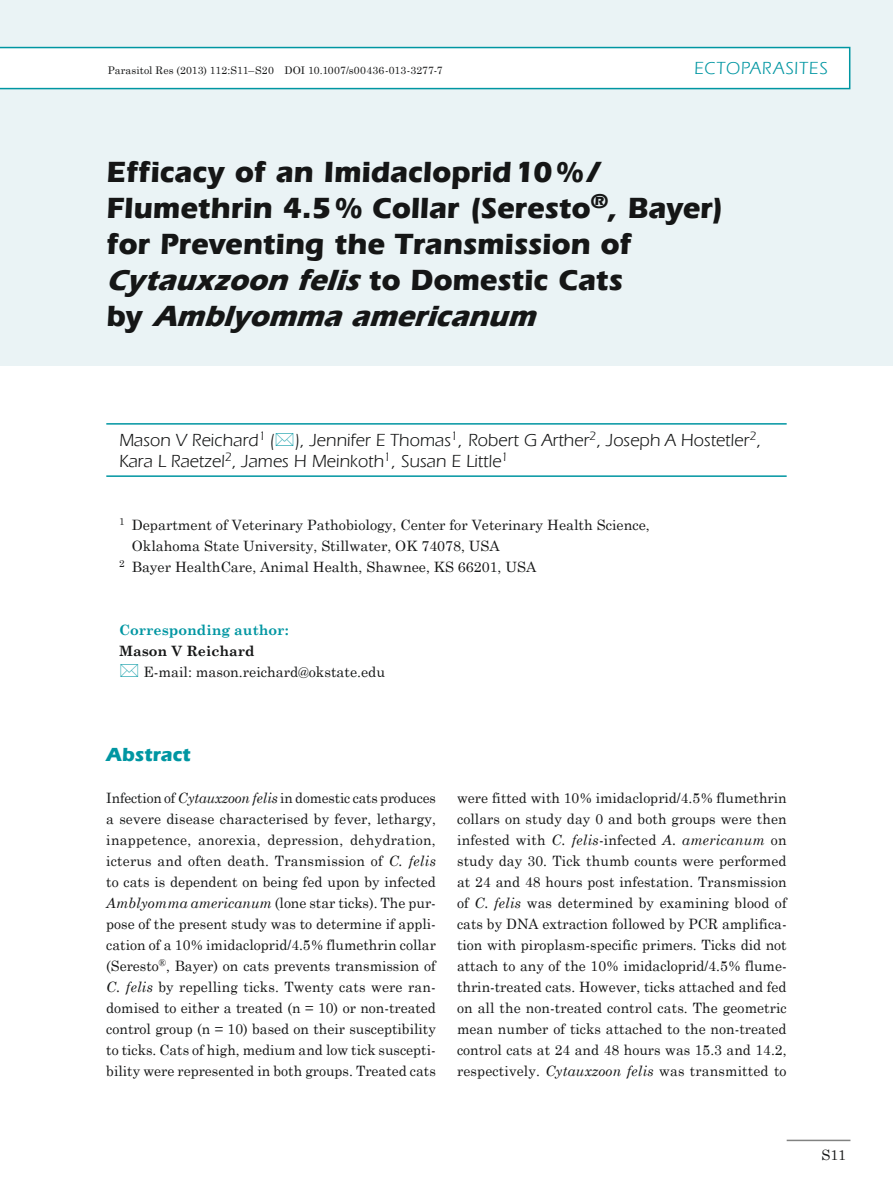
<style>
.page{position:relative;width:893px;height:1187px;background:#fff}
.page>*{position:absolute;margin:0;border:0;box-sizing:border-box;transform-origin:0 0}
.t1{font:700 30px/36px "Itc Eras";letter-spacing:-.005em;color:#151616}
.t2{font:700 19.5px "Itc Eras";color:#0096a2}
.t3{font:18px/21px "ITC Eras Std";color:#151616}
.t4{font:18px "ITC Eras Std";letter-spacing:.06em;color:#0096a2}
.t5{font:14.25px/21px "Century Schoolbook";color:#151616;text-align:justify}
.t6{font:14.25px/21px "Century Schoolbook";color:#151616;text-align:justify;scale:.96 1}
.t7{font:700 14.25px "Century Schoolbook";color:#0096a2}
.t8{font:700 14.25px "Century Schoolbook";color:#151616}
.t9{font:10.5px "Century Schoolbook";letter-spacing:.01em;color:#151616}
.s1{font-style:italic}
</style>
<div class="page">
<div style="left:0;top:0;width:893px;height:366px;background:#eaf3f5"></div>
<hr style="left:787px;top:1139px;width:63px;height:1px;background:#818281">
<hr style="left:106px;top:423px;width:681px;height:1px;background:#0096a2">
<hr style="left:106px;top:475px;width:681px;height:2px;background:#0096a2">
<svg style="left:0;top:47px;width:850px;height:42px;background:#f0f8f9"></svg>
<p class="t9" style="left:108px;top:64px;width:336px">Parasitol Res (2013) 112:S11–S20 DOI 10.1007/s00436-013-3277-7</p>
<p class="t4" style="left:694px;top:58px;width:68px">Ectoparas</p>
<p class="t4" style="left:794px;top:58px;width:16px">ites</p>
<h1 class="t1" style="left:106px;top:154px;width:618px">Efficacy of an Imidacloprid10%/ Flumethrin 4.5% Collar (Seresto<sup>®</sup>, Bayer) for Preventing the Transmission of <span class="s1">Cytauxzoon felis</span>t o D o m est i c C at s<br>b y <span class="s1">Amblyomma americanum</span></h1>
<p class="t3" style="left:119px;top:429px;width:644px">Mason V Reichard<sup>1</sup> ( ), Jennifer E Thomas<sup>1</sup>, Robert G Arther<sup>2</sup>, Joseph A Hostetler<sup>2</sup>,<br>Kara L Raetzel<sup>2</sup>, James H Meinkoth<sup>1</sup>, Susan E Little<sup>1</sup></p>
<p class="t5" style="left:119px;top:514px;width:532px"><sup>1</sup> Department of Veterinary Pathobiology, Center for Veterinary Health Science,</p>
<p class="t5" style="left:132px;top:535px;width:369px">Oklahoma State University, Stillwater, OK 74078, USA</p>
<p class="t5" style="left:119px;top:556px;width:419px"><sup>2</sup> Bayer HealthCare, Animal Health, Shawnee, KS 66201, USA</p>
<p class="t7" style="left:119px;top:621px;width:171px">Corresponding author:</p>
<p class="t8" style="left:119px;top:642px;width:137px">Mason V Reichard</p>
<p class="t5" style="left:143px;top:661px;width:243px">E-mail: mason.reichard@okstate.edu</p>
<h2 class="t2" style="left:106px;top:743px;width:86px">Abstract</h2>
<p class="t6" style="left:106px;top:787px;width:345px">Infection of <span class="s1">Cytauxzoon felis</span> in domestic cats produces a severe disease characterised by fever, lethargy, inappetence, anorexia, depression, dehydration, icterus and often death. Transmission of <span class="s1">C. felis </span>to cats is dependent on being fed upon by infected <span class="s1">Amblyomma americanum</span> (lone star ticks). The pur&shy;pose of the present study was to determine if appli&shy;cation of a 10% imidacloprid/4.5% flumethrin collar (Seresto<sup>®</sup>, Bayer) on cats prevents transmission of <span class="s1">C. felis</span> by repelling ticks. Twenty cats were ran&shy;domised to either a treated (n = 10) or non-treated control group (n = 10) based on their susceptibility to ticks. Cats of high, medium and low tick suscepti&shy;bility were represented in both groups. Treated cats</p>
<p class="t5" style="left:457px;top:787px;width:331px">were fitted with 10% imidacloprid/4.5% flumethrin collars on study day 0 and both groups were then infested with <span class="s1">C. felis</span>-infected <span class="s1">A. americanum</span> on study day 30. Tick thumb counts were performed at 24 and 48 hours post infestation. Transmission of <span class="s1">C. felis</span> was determined by examining blood of cats by DNA extraction followed by PCR amplifica&shy;tion with piroplasm-specific primers. Ticks did not attach to any of the 10% imidacloprid/4.5% flume&shy;thrin-treated cats. However, ticks attached and fed on all the non-treated control cats. The geometric mean number of ticks attached to the non-treated control cats at 24 and 48 hours was 15.3 and 14.2, respectively. <span class="s1">Cytauxzoon felis</span> was transmitted to</p>
<p class="t5" style="left:821px;top:1144px;width:26px">S11</p>
</div>
